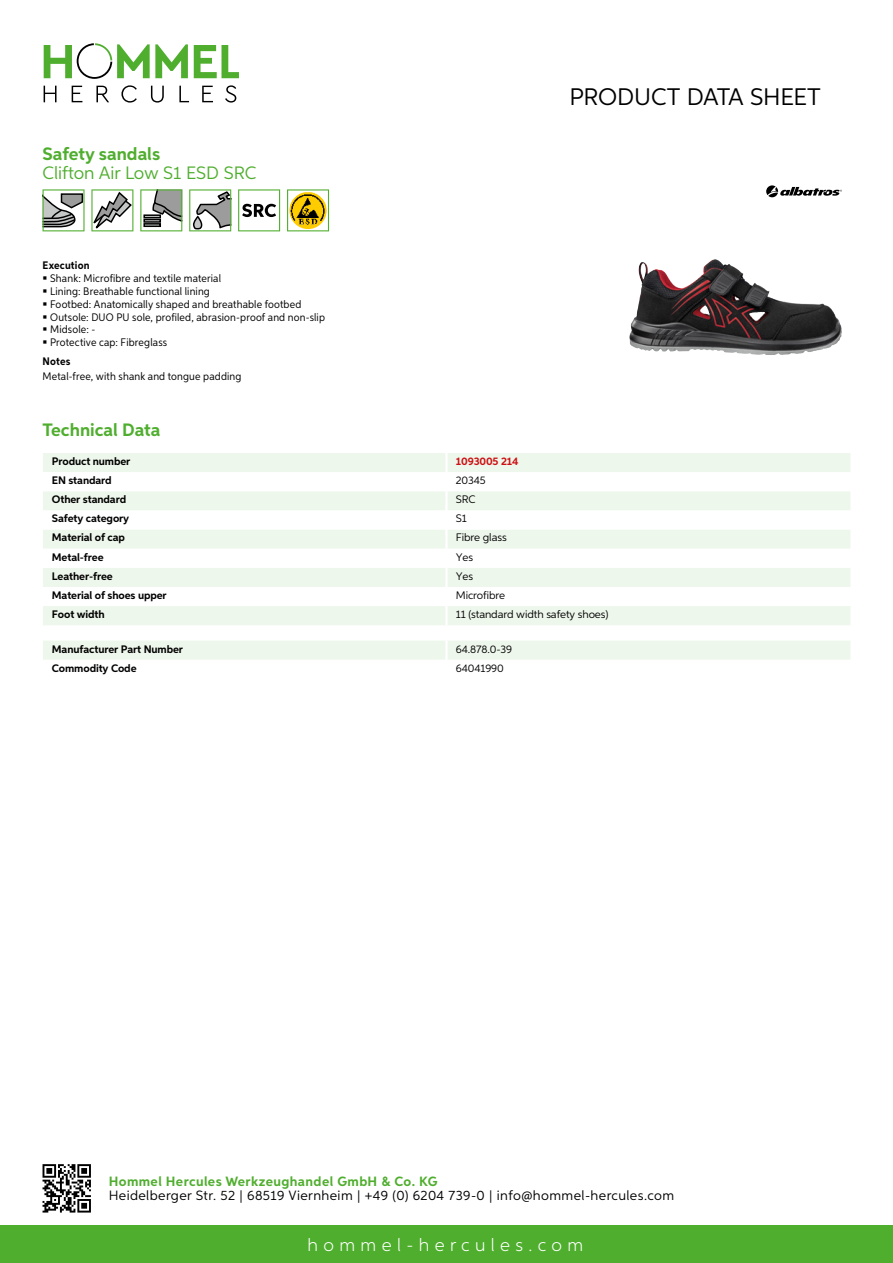
<style>
.page{position:relative;width:893px;height:1263px;background:#fff}
.page>*{position:absolute;margin:0;border:0;box-sizing:border-box;transform-origin:0 0}
.t1{font:24px "Aspira";letter-spacing:-.01em;color:#000}
.t2{font:700 18px "Aspira";color:#50ae2f}
.t3{font:18px "Aspira";color:#50ae2f}
.t4{font:300 18px "Aspira";letter-spacing:.3em;color:#fff}
.t5{font:13.5px "Aspira";letter-spacing:.03em;color:#000}
.t6{font:700 13.5px "Aspira";letter-spacing:.03em;color:#50ae2f}
.t7{font:10.95px/12.8px "Aspira Nar";letter-spacing:.015em;color:#000}
.t8{font:700 10.95px "Aspira";letter-spacing:-.01em;color:#000}
.t9{font:10.95px "Aspira";letter-spacing:-.01em;color:#000}
.t10{font:700 10.95px "Aspira Nar";letter-spacing:.015em;color:#000}
.t11{font:700 10.95px "Aspira";letter-spacing:-.01em;color:#cd1013}
</style>
<div class="page">
<div style="left:0;top:1226px;width:893px;height:37px;background:#50ae2f"></div>
<svg style="left:43px;top:1164px;width:48px;height:48px"></svg>
<svg style="left:194px;top:45px;width:45px;height:33px"></svg>
<svg style="left:44px;top:43px;width:144px;height:36px"></svg>
<svg style="left:44px;top:86px;width:13px;height:16px"></svg>
<svg style="left:72px;top:86px;width:10px;height:16px"></svg>
<svg style="left:96px;top:86px;width:13px;height:16px"></svg>
<svg style="left:121px;top:85px;width:16px;height:18px"></svg>
<svg style="left:151px;top:86px;width:13px;height:17px"></svg>
<svg style="left:179px;top:86px;width:10px;height:16px"></svg>
<svg style="left:202px;top:86px;width:11px;height:16px"></svg>
<svg style="left:225px;top:85px;width:11px;height:18px"></svg>
<div style="left:43px;top:453px;width:807px;height:172px;background:#eef7eb"></div>
<svg style="left:43px;top:472px;width:807px;height:134px"></svg>
<hr style="left:445px;top:453px;width:3px;height:19px;background:#fff">
<hr style="left:445px;top:472px;width:3px;height:19px;background:#fff">
<hr style="left:445px;top:491px;width:3px;height:19px;background:#fff">
<hr style="left:445px;top:510px;width:3px;height:19px;background:#fff">
<hr style="left:445px;top:529px;width:3px;height:20px;background:#fff">
<hr style="left:445px;top:549px;width:3px;height:19px;background:#fff">
<hr style="left:445px;top:568px;width:3px;height:19px;background:#fff">
<hr style="left:445px;top:587px;width:3px;height:19px;background:#fff">
<hr style="left:445px;top:606px;width:3px;height:19px;background:#fff">
<div style="left:43px;top:641px;width:807px;height:19px;background:#eef7eb"></div>
<svg style="left:43px;top:189px;width:90px;height:42px"></svg>
<svg style="left:140px;top:189px;width:42px;height:42px"></svg>
<svg style="left:189px;top:189px;width:42px;height:42px"></svg>
<svg style="left:238px;top:189px;width:42px;height:42px"></svg>
<svg style="left:287px;top:189px;width:42px;height:42px"></svg>
<img style="left:629px;top:260px;width:84px;height:91px">
<svg style="left:766px;top:185px;width:76px;height:12px"></svg>
<h2 class="t2" style="left:43px;top:142px;width:119px">Safety sandals</h2>
<h2 class="t3" style="left:43px;top:162px;width:203px">Clifton Air Low S1 ESD SRC</h2>
<p class="t10" style="left:43px;top:259px;width:49px">Execution</p>
<p class="t7" style="left:50px;top:272px;width:276px">Shank: Microfibre and textile material<br>Lining: Breathable functional lining<br>Footbed: Anatomically shaped and breathable footbed Outsole: DUO PU sole, profiled, abrasion-proof and non-slip Midsole: -<br>Protective cap: Fibreglass</p>
<p class="t10" style="left:43px;top:355px;width:29px">Notes</p>
<p class="t7" style="left:43px;top:370px;width:200px">Metal-free, with shank and tongue padding</p>
<h1 class="t1" style="left:569px;top:82px;width:253px">Product data sh eet</h1>
<h2 class="t2" style="left:43px;top:419px;width:120px">Technical Data</h2>
<p class="t8" style="left:52px;top:454px;width:80px">Product number</p>
<p class="t11" style="left:456px;top:454px;width:64px">1093005 214</p>
<p class="t8" style="left:52px;top:474px;width:61px">EN standard</p>
<p class="t9" style="left:456px;top:474px;width:31px">20345</p>
<p class="t8" style="left:52px;top:493px;width:76px">Other standard</p>
<p class="t9" style="left:456px;top:493px;width:14px">SRC</p>
<p class="t8" style="left:52px;top:512px;width:79px">Safety category</p>
<p class="t9" style="left:456px;top:512px;width:12px">S1</p>
<p class="t8" style="left:52px;top:531px;width:75px">Material of cap</p>
<p class="t9" style="left:456px;top:531px;width:52px">Fibre glass</p>
<p class="t8" style="left:52px;top:550px;width:53px">Metal-free</p>
<p class="t9" style="left:456px;top:550px;width:19px">Yes</p>
<p class="t8" style="left:52px;top:569px;width:62px">Leather-free</p>
<p class="t9" style="left:456px;top:569px;width:19px">Yes</p>
<p class="t8" style="left:52px;top:588px;width:116px">Material of shoes upper</p>
<p class="t9" style="left:456px;top:588px;width:51px">Microfibre</p>
<p class="t8" style="left:52px;top:607px;width:54px">Foot width</p>
<p class="t9" style="left:456px;top:608px;width:154px">11 (standard width safety shoes)</p>
<p class="t8" style="left:52px;top:642px;width:133px">Manufacturer Part Number</p>
<p class="t9" style="left:456px;top:642px;width:58px">64.878.0-39</p>
<p class="t8" style="left:52px;top:661px;width:86px">Commodity Code</p>
<p class="t9" style="left:456px;top:661px;width:49px">64041990</p>
<p class="t6" style="left:109px;top:1172px;width:330px">Hommel Hercules Werkzeughandel GmbH &amp; Co. KG</p>
<p class="t5" style="left:109px;top:1187px;width:567px">Heidelberger Str. 52 | 68519 Viernheim | +49 (0) 6204 739-0 | info@hommel-hercules.com</p>
<h2 class="t4" style="left:307px;top:1234px;width:277px">hommel-hercules.com</h2>
</div>
